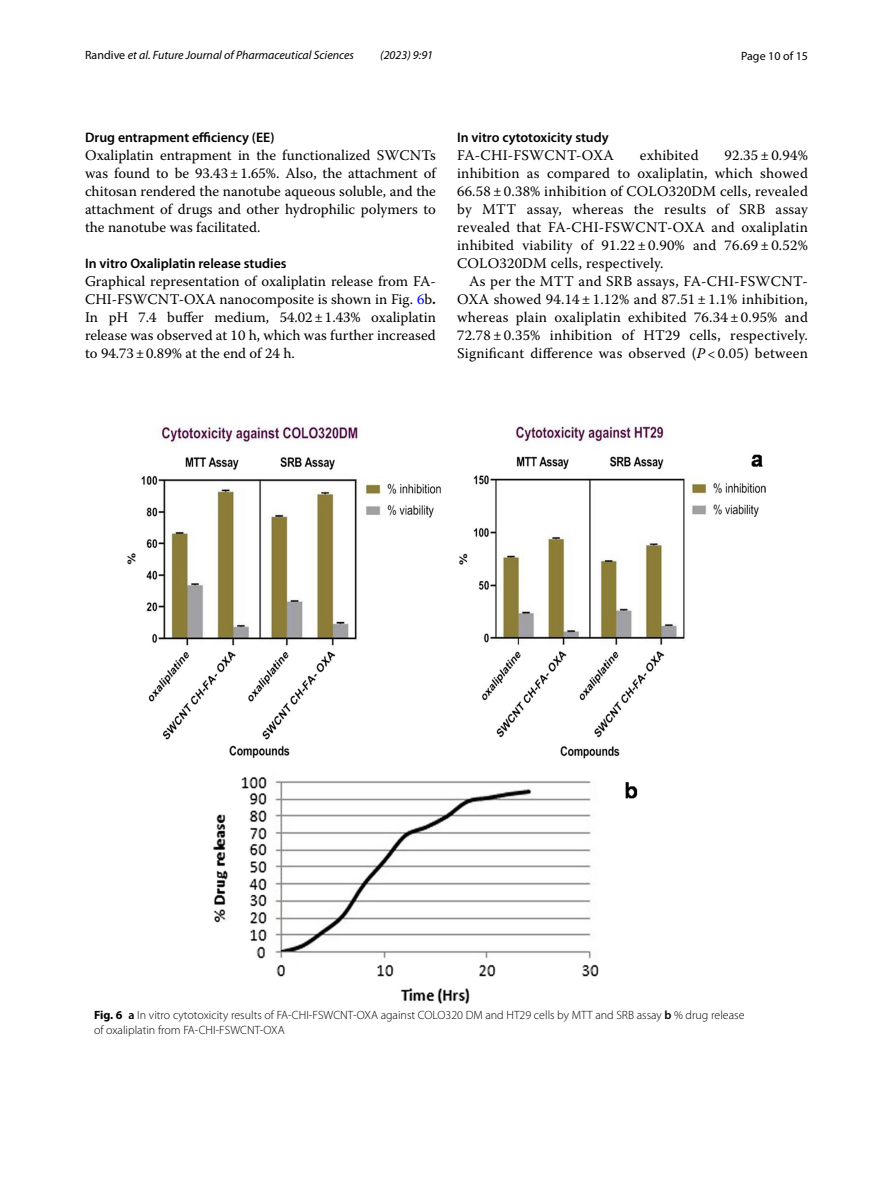
<style>
.page{position:relative;width:893px;height:1187px;background:#fff}
.page>*{position:absolute;margin:0;border:0;box-sizing:border-box;transform-origin:0 0}
.t1{font:14.7px/18px "Warnock Pro";letter-spacing:.015em;color:#000;text-align:justify}
.t2{font:600 13.8px "Myriad Pro";color:#000}
.t3{font:300 12px/15px "Myriad Pro";color:#000}
.t4{font:italic 12px "Myriad Pro";color:#000}
.t5{font:12px "Myriad Pro";color:#000}
.s1{font-style:normal}
.s2{color:#00f}
.s3{font-weight:700}
.s4{font-style:italic}
.s5{font-weight:600}
</style>
<div class="page">
<img style="left:128px;top:427px;width:637px;height:576px">
<p class="t4" style="left:85px;top:48px;width:271px"><span class="s1">Randive</span> et al. Future Journal of Pharmaceutical Sciences</p>
<p class="t4" style="left:380px;top:48px;width:54px">(2023) 9:91</p>
<p class="t5" style="left:741px;top:48px;width:68px">Page 10 of 15</p>
<p class="t2" style="left:85px;top:129px;width:191px">Drug entrapment efficiency (EE)</p>
<p class="t1" style="left:85px;top:146px;width:352px">Oxaliplatin entrapment in the functionalized SWCNTs was found to be 93.43±1.65%. Also, the attachment of chitosan rendered the nanotube aqueous soluble, and the attachment of drugs and other hydrophilic polymers to the nanotube was facilitated.</p>
<p class="t2" style="left:85px;top:255px;width:203px">In vitro Oxaliplatin release studies</p>
<p class="t1" style="left:85px;top:272px;width:352px">Graphical representation of oxaliplatin release from FA-CHI-FSWCNT-OXA nanocomposite is shown in Fig. <span class="s2">6</span>b<span class="s3">.<br></span>In pH 7.4 buffer medium, 54.02±1.43% oxaliplatin release was observed at 10 h, which was further increased to 94.73±0.89% at the end of 24 h.</p>
<p class="t2" style="left:457px;top:129px;width:153px">In vitro cytotoxicity study</p>
<p class="t1" style="left:457px;top:146px;width:158px">FA-CHI-FSWCNT-OXA</p>
<p class="t1" style="left:640px;top:146px;width:60px">exhibited</p>
<p class="t1" style="left:457px;top:146px;width:352px;text-indent:267px">92.35 ± 0.94% inhibition as compared to oxaliplatin, which showed 66.58 ± 0.38% inhibition of COLO320DM cells, revealed by MTT assay, whereas the results of SRB assay revealed that FA-CHI-FSWCNT-OXA and oxaliplatin inhibited viability of 91.22 ± 0.90% and 76.69 ± 0.52% COLO320DM cells, respectively.</p>
<p class="t1" style="left:457px;top:272px;width:352px;text-indent:12px">As per the MTT and SRB assays, FA-CHI-FSWCNT-OXA showed 94.14 ± 1.12% and 87.51 ± 1.1% inhibition, whereas plain oxaliplatin exhibited 76.34 ± 0.95% and 72.78 ± 0.35% inhibition of HT29 cells, respectively.<br>Significant difference was observed (<span class="s4">P</span> &lt; 0.05) between</p>
<p class="t3" style="left:94px;top:1007px;width:652px"><span class="s3">Fig. 6</span> <span class="s5">a</span> In vitro cytotoxicity results of FA-CHI-FSWCNT-OXA against COLO320 DM and HT29 cells by MTT and SRB assay <span class="s5">b</span> % drug release of oxaliplatin from FA-CHI-FSWCNT-OXA</p>
</div>
